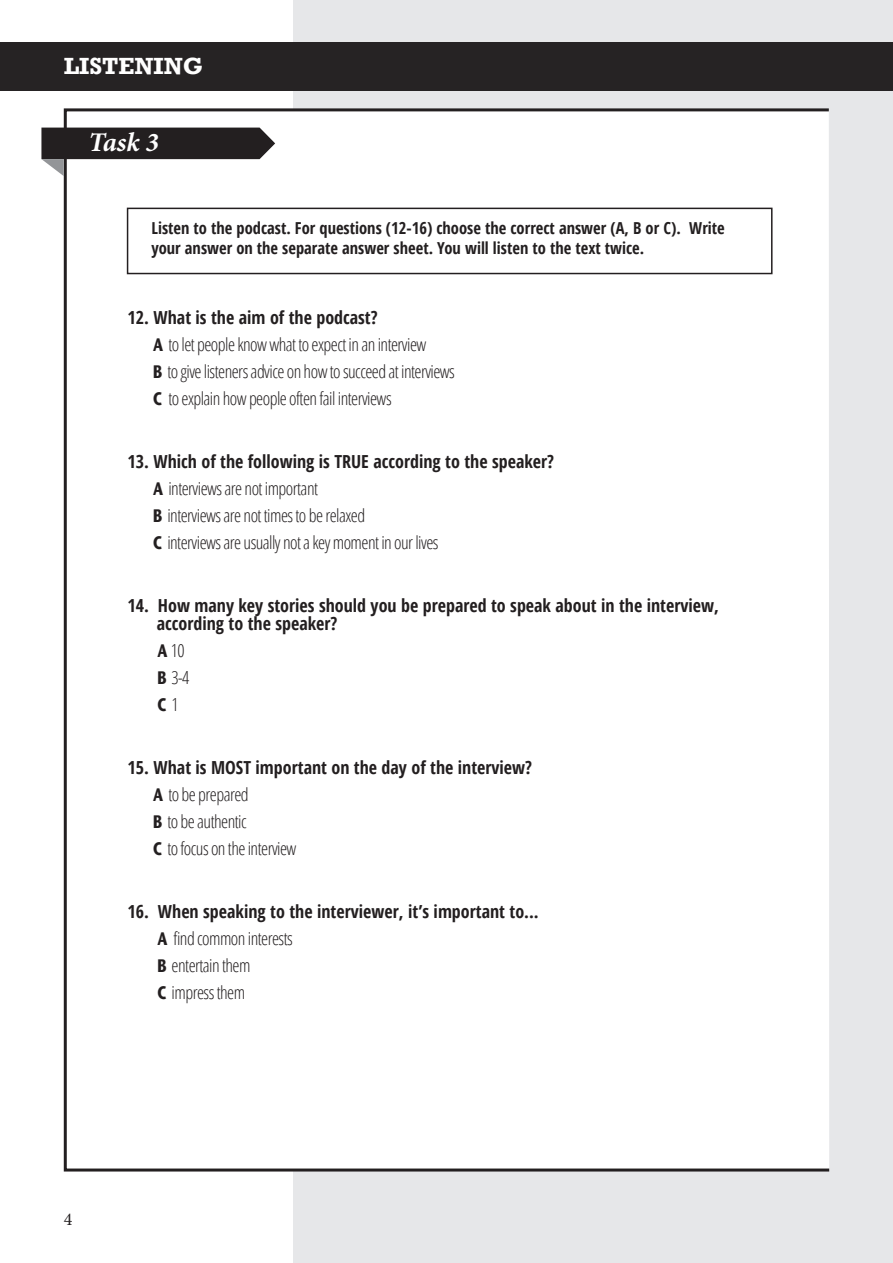
<style>
.page{position:relative;width:893px;height:1263px;background:#fff}
.page>*{position:absolute;margin:0;border:0;box-sizing:border-box;transform-origin:0 0}
.t1{font:italic 700 27px "Minion Pro";letter-spacing:-.005em;color:#fff}
.t2{font:700 24px "Rockwell";color:#fff}
.t3{font:300 condensed 18px/27px "Open Sans";letter-spacing:-.03em;color:#231f20}
.t4{font:700 condensed 18px/27px "Open Sans";color:#231f20}
.t5{font:700 18px "Stone Sans LT";color:#231f20;scale:.75 1}
.t6{font:18px "Minion Pro";color:#231f20}
.t7{font:700 condensed 16.5px/19.8px "Open Sans";color:#231f20}
.s1{font-weight:700}
.s2{font-family:"Stone Sans LT";font-weight:700;font-stretch:normal}
.s3{font-family:"Open Sans";font-weight:300;font-stretch:condensed}
.s4{font-family:"Stone Sans LT";font-stretch:normal}
.s5{font-weight:300}
</style>
<div class="page">
<div style="left:293px;top:0;width:600px;height:1263px;background:#e6e7e9"></div>
<div style="left:0;top:43px;width:893px;height:48px;background:#262324"></div>
<div style="left:65px;top:110px;width:764px;height:1060px;background:#fff"></div>
<svg style="left:41px;top:128px;width:234px;height:48px"></svg>
<div style="left:127px;top:208px;width:645px;height:66px;border:2px solid #231f20"></div>
<h2 class="t2" style="left:64px;top:52px;width:141px">LISTENING</h2>
<h1 class="t1" style="left:89px;top:122px;width:126px">Task 3Task1</h1>
<p class="t7" style="left:151px;top:218px;width:575px">Listen to the podcast. For questions (12-16) choose the correct answer (A, B or C). Write your answer on the separate answer sheet. You will listen to the text twice.</p>
<p class="t3" style="left:153px;top:303px;width:303px;text-indent:-26px"><span class="s1">12. What is the aim of the podcast?<br></span><span class="s2">A</span> to let people know what to expect in an interview<br><span class="s2">B</span> to give listeners advice on how to succeed at interviews <span class="s2">C</span> to explain how people often fail interviews</p>
<p class="t3" style="left:153px;top:447px;width:403px;text-indent:-26px"><span class="s1">13. Which of the following is TRUE according to the speaker?<br></span><span class="s2">A</span> interviews are not important<br><span class="s2">B</span> interviews are not times to be relaxed<br><span class="s2">C</span> interviews are usually not a key moment in our lives</p>
<p class="t4" style="left:157px;top:596px;width:564px;line-height:18px;text-indent:-29px">14. How many key stories should you be prepared to speak about in the interview, according to the speaker?</p>
<p class="t3" style="left:157px;top:636px;width:34px"><span class="s2">A</span> 10<br><span class="s2">B</span> 3-4</p>
<p class="t5" style="left:157px;top:694px;width:30px">C <span class="s3">1</span></p>
<p class="t3" style="left:153px;top:753px;width:380px;text-indent:-26px"><span class="s1">15. What is MOST important on the day of the interview?<br></span><span class="s2">A</span> to be prepared<br><span class="s2">B</span> to be authentic<br><span class="s2">C</span> to focus on the interview</p>
<p class="t4" style="left:157px;top:898px;width:383px;text-indent:-30px">16. When speaking to the interviewer, it’s important to...<br><span class="s4">A</span> <span class="s5">find common interests<br></span><span class="s4">B</span> <span class="s5">entertain them<br></span><span class="s4">C</span> <span class="s5">impress them</span></p>
<p class="t6" style="left:64px;top:1207px;width:10px">4</p>
</div>
